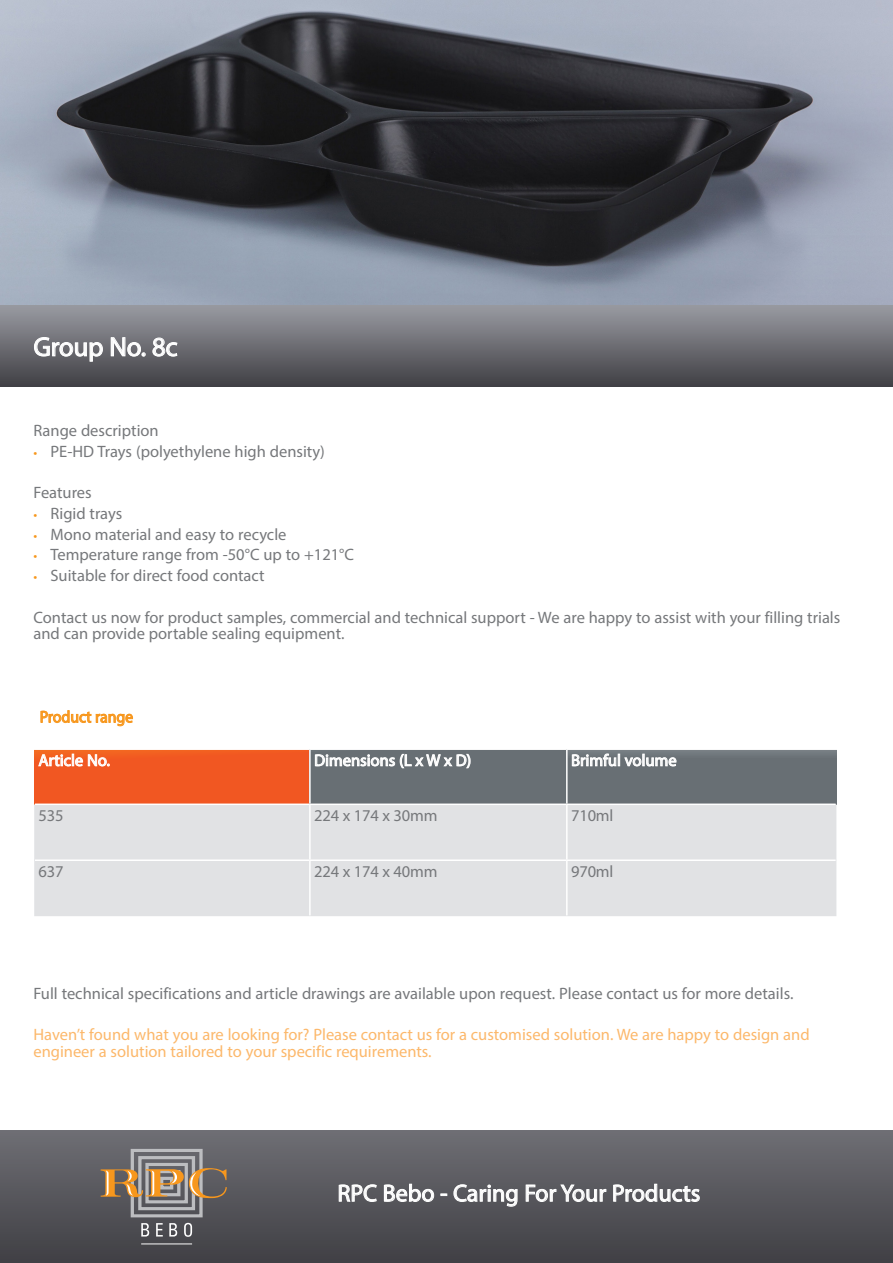
<style>
.page{position:relative;width:893px;height:1263px;background:#fff}
.page>*{position:absolute;margin:0;border:0;box-sizing:border-box;transform-origin:0 0}
.t1{font:27px "Myriad Pro";letter-spacing:-.01em;color:#fff}
.RPC_Bullet_Text_Oran{font:24px "Myriad Pro";color:#fff}
.RPC_Bullet_Text_Oran-2{font:16.5px/16.5px "Myriad Pro";color:#76787b}
.RPC_Bullet_Text_Oran-3{font:16.5px/16.5px "Myriad Pro";color:#fcb86b}
.t2{font:16.5px "Myriad Pro";color:#fff}
.t3{font:16.5px "Myriad Pro";color:#f7971d;scale:.95 1}
.s1{font-size:13.5px;color:#f7971d}
</style>
<div class="page">
<div style="left:0;top:304px;width:893px;height:83px;background:linear-gradient(to bottom,#9a9ca3,#403f44)"></div>
<div style="left:34px;top:749px;width:276px;height:55px;background:#f15722"></div>
<div style="left:310px;top:749px;width:257px;height:55px;background:#686f74"></div>
<div style="left:567px;top:749px;width:269px;height:55px;background:linear-gradient(to right,#697075,#697075)"></div>
<div style="left:34px;top:804px;width:802px;height:112px;background:#e1e2e4"></div>
<hr style="left:33px;top:748px;width:277px;height:2px;background:#fff">
<hr style="left:310px;top:748px;width:257px;height:2px;background:#fff">
<hr style="left:309px;top:750px;width:2px;height:53px;background:#fff">
<hr style="left:567px;top:748px;width:270px;height:2px;background:#fff">
<hr style="left:566px;top:750px;width:2px;height:53px;background:#fff">
<hr style="left:35px;top:803px;width:275px;height:2px;background:#fff">
<hr style="left:310px;top:803px;width:257px;height:2px;background:#fff">
<hr style="left:309px;top:805px;width:2px;height:54px;background:#fff">
<hr style="left:567px;top:803px;width:269px;height:2px;background:#fff">
<hr style="left:566px;top:805px;width:2px;height:54px;background:#fff">
<hr style="left:35px;top:859px;width:275px;height:2px;background:#fff">
<hr style="left:310px;top:859px;width:257px;height:2px;background:#fff">
<hr style="left:309px;top:861px;width:2px;height:54px;background:#fff">
<hr style="left:567px;top:859px;width:269px;height:2px;background:#fff">
<hr style="left:566px;top:861px;width:2px;height:54px;background:#fff">
<svg style="left:40px;top:710px;width:93px;height:17px"></svg>
<svg style="left:38px;top:754px;width:71px;height:13px"></svg>
<svg style="left:315px;top:754px;width:156px;height:14px"></svg>
<svg style="left:572px;top:753px;width:105px;height:14px"></svg>
<svg style="left:34px;top:337px;width:69px;height:25px;background:#89888d"></svg>
<svg style="left:111px;top:337px;width:34px;height:20px"></svg>
<svg style="left:152px;top:337px;width:26px;height:20px"></svg>
<div style="left:0;top:1130px;width:893px;height:133px;background:linear-gradient(to bottom,#6e6e74,#404045)"></div>
<svg style="left:338px;top:1184px;width:39px;height:18px"></svg>
<svg style="left:384px;top:1183px;width:50px;height:19px"></svg>
<svg style="left:453px;top:1184px;width:65px;height:23px"></svg>
<svg style="left:525px;top:1184px;width:82px;height:18px"></svg>
<svg style="left:613px;top:1183px;width:87px;height:19px;background:#86868a"></svg>
<hr style="left:141px;top:1243px;width:51px;height:1px;background:#fff">
<div style="left:131px;top:1149px;width:72px;height:68px;border:3px solid #bcbdc0"></div>
<div style="left:138px;top:1156px;width:57px;height:54px;border:3px solid #bcbdc0"></div>
<div style="left:145px;top:1163px;width:43px;height:40px;border:3px solid #bcbdc0"></div>
<svg style="left:101px;top:1168px;width:126px;height:30px;background:#a38563"></svg>
<svg style="left:141px;top:1223px;width:8px;height:13px"></svg>
<svg style="left:156px;top:1223px;width:7px;height:13px"></svg>
<svg style="left:169px;top:1223px;width:8px;height:13px"></svg>
<svg style="left:184px;top:1223px;width:8px;height:14px"></svg>
<img style="left:0;top:0;width:893px;height:304px">
<p class="t1" style="left:33px;top:330px;width:146px">Group No. 8c</p>
<p class="RPC_Bullet_Text_Oran-2" style="left:33px;top:422px;width:127px">Range description</p>
<p class="RPC_Bullet_Text_Oran-2" style="left:33px;top:443px;width:293px"><span class="s1">•</span> PE-HD Trays (polyethylene high density)</p>
<p class="RPC_Bullet_Text_Oran-2" style="left:33px;top:484px;width:60px">Features</p>
<p class="RPC_Bullet_Text_Oran-2" style="left:33px;top:505px;width:90px"><span class="s1">•</span> Rigid trays</p>
<p class="RPC_Bullet_Text_Oran-2" style="left:33px;top:526px;width:255px"><span class="s1">•</span> Mono material and easy to recycle</p>
<p class="RPC_Bullet_Text_Oran-2" style="left:33px;top:546px;width:322px"><span class="s1">•</span> Temperature range from -50°C up to +121°C</p>
<p class="RPC_Bullet_Text_Oran-2" style="left:33px;top:567px;width:233px"><span class="s1">•</span> Suitable for direct food contact</p>
<p class="RPC_Bullet_Text_Oran-2" style="left:33px;top:609px;width:808px">Contact us now for product samples, commercial and technical support - We are happy to assist with your filling trials and can provide portable sealing equipment.</p>
<p class="t3" style="left:40px;top:707px;width:100px">Product range</p>
<p class="t2" style="left:38px;top:750px;width:73px">Article No.</p>
<p class="t2" style="left:314px;top:750px;width:159px">Dimensions (L x W x D)</p>
<p class="t2" style="left:571px;top:750px;width:107px">Brimful volume</p>
<p class="RPC_Bullet_Text_Oran-2" style="left:38px;top:807px;width:27px">535</p>
<p class="RPC_Bullet_Text_Oran-2" style="left:314px;top:807px;width:125px">224 x 174 x 30mm</p>
<p class="RPC_Bullet_Text_Oran-2" style="left:571px;top:807px;width:44px">710ml</p>
<p class="RPC_Bullet_Text_Oran-2" style="left:38px;top:863px;width:27px">637</p>
<p class="RPC_Bullet_Text_Oran-2" style="left:314px;top:863px;width:125px">224 x 174 x 40mm</p>
<p class="RPC_Bullet_Text_Oran-2" style="left:571px;top:863px;width:44px">970ml</p>
<p class="RPC_Bullet_Text_Oran-2" style="left:33px;top:985px;width:761px">Full technical specifications and article drawings are available upon request. Please contact us for more details.</p>
<p class="RPC_Bullet_Text_Oran-3" style="left:33px;top:1026px;width:778px">Haven’t found what you are looking for? Please contact us for a customised solution. We are happy to design and engineer a solution tailored to your specific requirements.</p>
<p class="RPC_Bullet_Text_Oran" style="left:337px;top:1178px;width:364px">RPC Bebo - Caring For Your Products</p>
</div>
